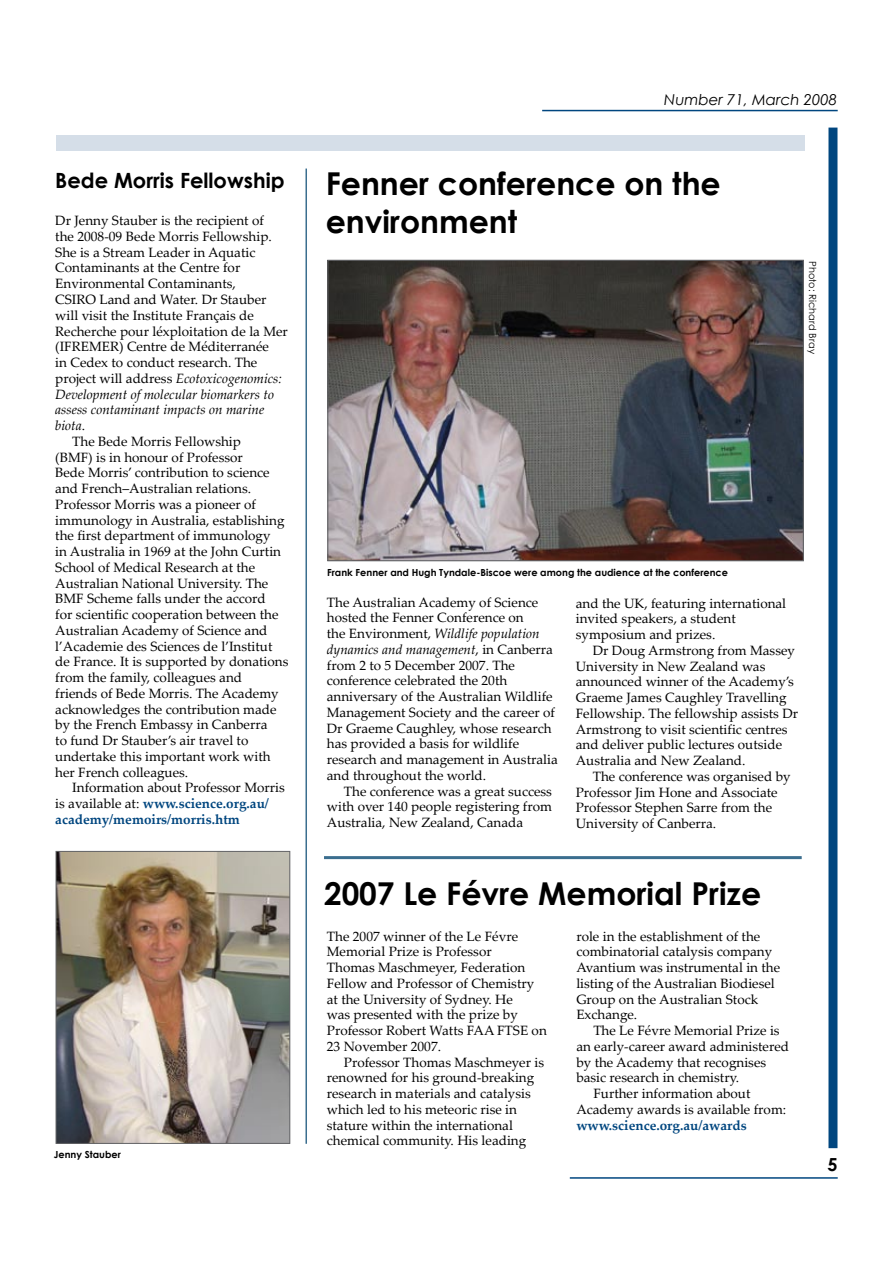
<style>
.page{position:relative;width:893px;height:1263px;background:#fff}
.page>*{position:absolute;margin:0;border:0;box-sizing:border-box;transform-origin:0 0}
.t1{font:700 31.5px/37.8px "Century Gothic";color:#000}
.t2{font:700 21px "Century Gothic";color:#000}
.t3{font:700 18px "Century Gothic";color:#000}
.t4{font:italic 15px "Century Gothic";color:#000}
.t5{font:13.5px/15.8px "Palatino Linotype";color:#000}
.t6{font:700 13.5px "Palatino Linotype";color:#00467f}
.t7{font:italic 13.5px "Palatino Linotype";color:#000}
.t8{font:700 9.75px "Century Gothic";color:#000}
.t9{font:9.75px "Century Gothic";color:#000}
.s1{font-style:italic}
.s2{font-style:normal}
.s3{font-weight:400;color:#000}
</style>
<div class="page">
<hr style="left:542px;top:110px;width:296px;height:1px;background:#00467f">
<div style="left:828px;top:128px;width:9px;height:1020px;background:#00467f"></div>
<hr style="left:570px;top:1177px;width:268px;height:2px;background:#00467f">
<hr style="left:305px;top:169px;width:2px;height:975px;background:#3b6e8f">
<img style="left:329px;top:262px;width:473px;height:297px">
<div style="left:327px;top:260px;width:477px;height:301px;border:1px solid #636467"></div>
<img style="left:58px;top:853px;width:230px;height:289px">
<div style="left:56px;top:851px;width:234px;height:293px;border:1px solid #636467"></div>
<hr style="left:324px;top:856px;width:478px;height:3px;background:#3b6e8f">
<div style="left:57px;top:135px;width:748px;height:16px;background:#d5dee8"></div>
<h2 class="t2" style="left:55px;top:164px;width:231px">Bede Morris Fellowship</h2>
<p class="t5" style="left:55px;top:212px;width:210px">Dr Jenny Stauber is the recipient of</p>
<p class="t5" style="left:55px;top:228px;width:218px">the 2008-09 Bede Morris Fellowship.</p>
<p class="t5" style="left:55px;top:244px;width:202px">She is a Stream Leader in Aquatic</p>
<p class="t5" style="left:55px;top:259px;width:187px">Contaminants at the Centre for</p>
<p class="t5" style="left:55px;top:275px;width:182px">Environmental Contaminants,</p>
<p class="t5" style="left:55px;top:291px;width:213px">CSIRO Land and Water. Dr Stauber</p>
<p class="t5" style="left:55px;top:307px;width:200px">will visit the Institute Français de</p>
<p class="t5" style="left:55px;top:322px;width:234px">Recherche pour léxploitation de la Mer</p>
<p class="t5" style="left:55px;top:338px;width:215px">(IFREMER) Centre de Méditerranée</p>
<p class="t5" style="left:55px;top:354px;width:204px">in Cedex to conduct research. The</p>
<p class="t5" style="left:55px;top:370px;width:228px">project will address <span class="s1">Ecotoxicogenomics:</span></p>
<p class="t7" style="left:55px;top:384px;width:220px">Development of molecular biomarkers to</p>
<p class="t7" style="left:55px;top:400px;width:210px">assess contaminant impacts on marine</p>
<p class="t7" style="left:55px;top:416px;width:31px">biota<span class="s2">.</span></p>
<p class="t5" style="left:72px;top:433px;width:170px">The Bede Morris Fellowship</p>
<p class="t5" style="left:55px;top:449px;width:189px">(BMF) is in honour of Professor</p>
<p class="t5" style="left:55px;top:464px;width:216px">Bede Morris’ contribution to science</p>
<p class="t5" style="left:55px;top:480px;width:197px">and French–Australian relations.</p>
<p class="t5" style="left:55px;top:496px;width:202px">Professor Morris was a pioneer of</p>
<p class="t5" style="left:55px;top:512px;width:231px">immunology in Australia, establishing</p>
<p class="t5" style="left:55px;top:527px;width:217px">the first department of immunology</p>
<p class="t5" style="left:55px;top:543px;width:227px">in Australia in 1969 at the John Curtin</p>
<p class="t5" style="left:55px;top:559px;width:201px">School of Medical Research at the</p>
<p class="t5" style="left:55px;top:575px;width:215px">Australian National University. The</p>
<p class="t5" style="left:55px;top:590px;width:212px">BMF Scheme falls under the accord</p>
<p class="t5" style="left:55px;top:606px;width:225px">for scientific cooperation between the</p>
<p class="t5" style="left:55px;top:622px;width:214px">Australian Academy of Science and</p>
<p class="t5" style="left:55px;top:638px;width:219px">l’Academie des Sciences de l’Institut</p>
<p class="t5" style="left:55px;top:653px;width:235px">de France. It is supported by donations</p>
<p class="t5" style="left:55px;top:669px;width:188px">from the family, colleagues and</p>
<p class="t5" style="left:55px;top:685px;width:225px">friends of Bede Morris. The Academy</p>
<p class="t5" style="left:55px;top:701px;width:223px">acknowledges the contribution made</p>
<p class="t5" style="left:55px;top:716px;width:214px">by the French Embassy in Canberra</p>
<p class="t5" style="left:55px;top:732px;width:195px">to fund Dr Stauber’s air travel to</p>
<p class="t5" style="left:55px;top:748px;width:217px">undertake this important work with</p>
<p class="t5" style="left:55px;top:764px;width:135px">her French colleagues.</p>
<p class="t5" style="left:72px;top:779px;width:214px">Information about Professor Morris</p>
<p class="t6" style="left:55px;top:794px;width:215px"><span class="s3">is available at:</span> www.science.org.au/</p>
<p class="t6" style="left:55px;top:810px;width:186px">academy/memoirs/morris.htm</p>
<p class="t8" style="left:54px;top:1147px;width:69px">Jenny Stauber</p>
<p class="t4" style="left:664px;top:89px;width:174px">Number 71, March 2008</p>
<h1 class="t1" style="left:326px;top:164px;width:397px">Fenner conference on the environment</h1>
<p class="t9" style="left:819px;top:261px;width:94px;rotate:90deg">Photo: Richard Bray</p>
<p class="t8" style="left:327px;top:565px;width:402px">Frank Fenner and Hugh Tyndale-Biscoe were among the audience at the conference</p>
<p class="t5" style="left:576px;top:595px;width:212px">and the UK, featuring international invited speakers, a student symposium and prizes.</p>
<p class="t5" style="left:576px;top:642px;width:224px;text-indent:17px">Dr Doug Armstrong from Massey University in New Zealand was announced winner of the Academy’s Graeme James Caughley Travelling Fellowship. The fellowship assists Dr Armstrong to visit scientific centres and deliver public lectures outside Australia and New Zealand.</p>
<p class="t5" style="left:576px;top:768px;width:216px;text-indent:17px">The conference was organised by<br>Professor Jim Hone and Associate<br>Professor Stephen Sarre from the<br>University of Canberra.</p>
<p class="t5" style="left:327px;top:593px;width:232px">The Australian Academy of Science hosted the Fenner Conference on<br>the Environment, <span class="s1">Wildlife population dynamics and management</span>, in Canberra from 2 to 5 December 2007. The conference celebrated the 20th anniversary of the Australian Wildlife Management Society and the career of Dr Graeme Caughley, whose research has provided a basis for wildlife research and management in Australia and throughout the world.</p>
<p class="t5" style="left:327px;top:783px;width:227px;text-align:justify;text-indent:17px">The conference was a great success with over 140 people registering from Australia, New Zealand, Canada</p>
<h1 class="t1" style="left:324px;top:873px;width:439px">2007 Le Févre Memorial Prize</h1>
<p class="t5" style="left:327px;top:927px;width:221px">The 2007 winner of the Le Févre<br>Memorial Prize is Professor<br>Thomas Maschmeyer, Federation<br>Fellow and Professor of Chemistry at the University of Sydney. He<br>was presented with the prize by<br>Professor Robert Watts FAA FTSE on<br>23 November 2007.</p>
<p class="t5" style="left:327px;top:1053px;width:219px;text-indent:17px">Professor Thomas Maschmeyer is renowned for his ground-breaking research in materials and catalysis which led to his meteoric rise in stature within the international chemical community. His leading</p>
<p class="t5" style="left:576px;top:928px;width:205px">role in the establishment of the combinatorial catalysis company<br>Avantium was instrumental in the listing of the Australian Biodiesel<br>Group on the Australian Stock<br>Exchange.</p>
<p class="t5" style="left:593px;top:1022px;width:188px">The Le Févre Memorial Prize is</p>
<p class="t5" style="left:576px;top:1038px;width:214px">an early-career award administered</p>
<p class="t5" style="left:576px;top:1054px;width:191px">by the Academy that recognises</p>
<p class="t5" style="left:576px;top:1069px;width:164px">basic research in chemistry.</p>
<p class="t5" style="left:593px;top:1085px;width:159px">Further information about</p>
<p class="t5" style="left:576px;top:1101px;width:211px">Academy awards is available from:</p>
<p class="t6" style="left:576px;top:1115px;width:172px">www.science.org.au/awards</p>
<h3 class="t3" style="left:828px;top:1151px;width:12px">5</h3>
</div>
